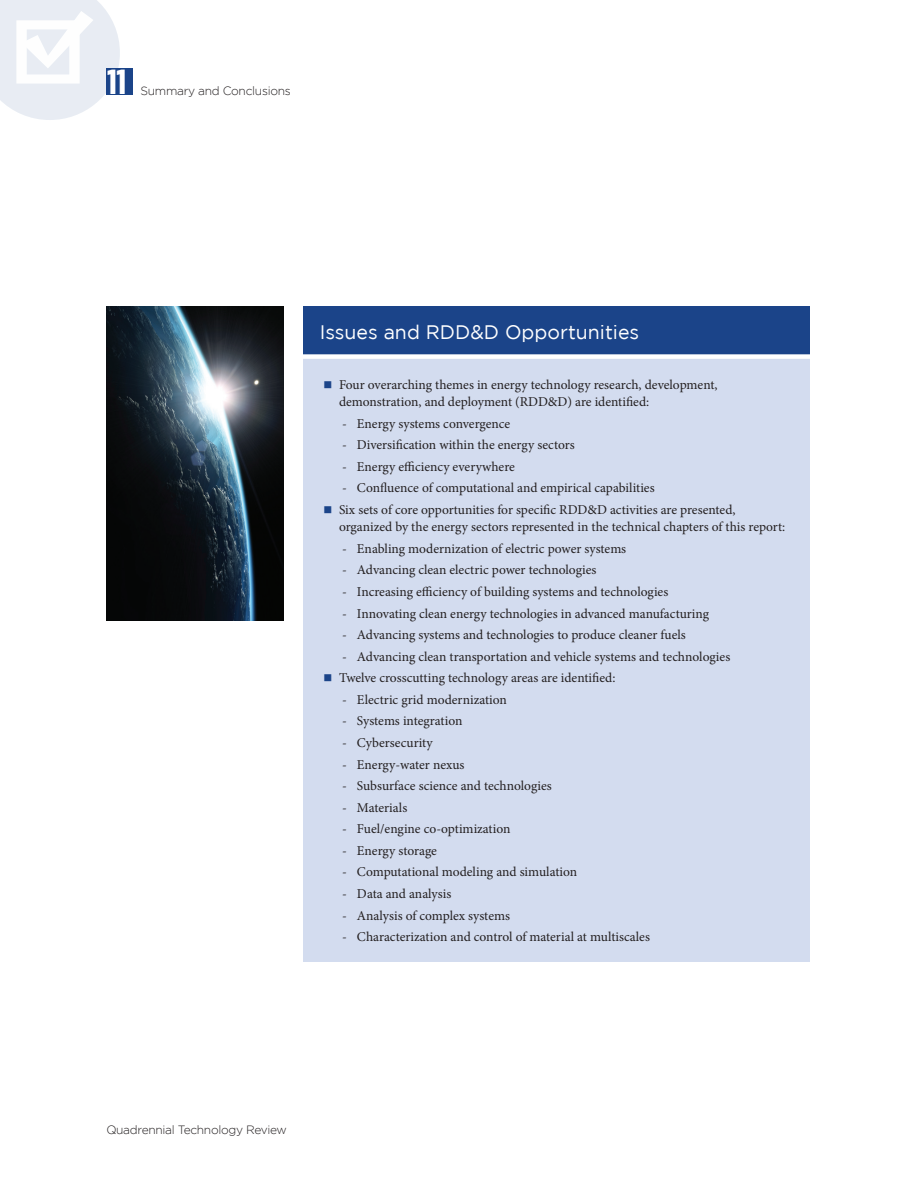
<style>
.page{position:relative;width:918px;height:1188px;background:#fff}
.page>*{position:absolute;margin:0;border:0;box-sizing:border-box;transform-origin:0 0}
.t1{font:700 34.65px "Gotham Condensed";color:#fff;scale:1.15 1}
.Sidebar_header{font:19.5px "Gotham";color:#fff}
.Chapter_Intro_Para_b{font:13.5px/17.2px "Minion Pro";color:#231f20}
.t2{font:300 12px "Gotham";letter-spacing:-.025em;color:#231f20}
</style>
<div class="page">
<svg style="left:0;top:0;width:120px;height:120px"></svg>
<div style="left:106px;top:68px;width:27px;height:27px;background:#1b4489"></div>
<img style="left:106px;top:306px;width:178px;height:315px">
<div style="left:304px;top:306px;width:506px;height:655px;background:#d3dcef"></div>
<div style="left:304px;top:306px;width:506px;height:48px;background:#1b4489"></div>
<div style="left:300px;top:354px;width:513px;height:5px;background:#fff"></div>
<h1 class="t1" style="left:107px;top:62px;width:18px">11</h1>
<p class="t2" style="left:140px;top:84px;width:152px">Summary and Conclusions</p>
<p class="Sidebar_header" style="left:320px;top:321px;width:321px">Issues and RDD&amp;D Opportunities</p>
<p class="Chapter_Intro_Para_b" style="left:339px;top:376px;width:380px;text-indent:-15px"><sup>■</sup> Four overarching themes in energy technology research, development, demonstration, and deployment (RDD&amp;D) are identified:</p>
<p class="Chapter_Intro_Para_b" style="left:342px;top:415px;width:170px">- Energy systems convergence</p>
<p class="Chapter_Intro_Para_b" style="left:342px;top:436px;width:234px">- Diversification within the energy sectors</p>
<p class="Chapter_Intro_Para_b" style="left:342px;top:458px;width:174px">- Energy efficiency everywhere</p>
<p class="Chapter_Intro_Para_b" style="left:342px;top:480px;width:314px">- Confluence of computational and empirical capabilities</p>
<p class="Chapter_Intro_Para_b" style="left:339px;top:501px;width:448px;text-indent:-15px"><sup>■</sup> Six sets of core opportunities for specific RDD&amp;D activities are presented, organized by the energy sectors represented in the technical chapters of this report:</p>
<p class="Chapter_Intro_Para_b" style="left:342px;top:540px;width:286px">- Enabling modernization of electric power systems</p>
<p class="Chapter_Intro_Para_b" style="left:342px;top:562px;width:256px">- Advancing clean electric power technologies</p>
<p class="Chapter_Intro_Para_b" style="left:342px;top:583px;width:328px">- Increasing efficiency of building systems and technologies</p>
<p class="Chapter_Intro_Para_b" style="left:342px;top:605px;width:369px">- Innovating clean energy technologies in advanced manufacturing</p>
<p class="Chapter_Intro_Para_b" style="left:342px;top:626px;width:345px">- Advancing systems and technologies to produce cleaner fuels</p>
<p class="Chapter_Intro_Para_b" style="left:342px;top:648px;width:390px">- Advancing clean transportation and vehicle systems and technologies</p>
<p class="Chapter_Intro_Para_b" style="left:324px;top:669px;width:293px"><sup>■</sup> Twelve crosscutting technology areas are identified:</p>
<p class="Chapter_Intro_Para_b" style="left:342px;top:691px;width:166px">- Electric grid modernization</p>
<p class="Chapter_Intro_Para_b" style="left:342px;top:713px;width:122px">- Systems integration</p>
<p class="Chapter_Intro_Para_b" style="left:342px;top:734px;width:92px">- Cybersecurity</p>
<p class="Chapter_Intro_Para_b" style="left:342px;top:756px;width:124px">- Energy-water nexus</p>
<p class="Chapter_Intro_Para_b" style="left:342px;top:777px;width:211px">- Subsurface science and technologies</p>
<p class="Chapter_Intro_Para_b" style="left:342px;top:799px;width:67px">- Materials</p>
<p class="Chapter_Intro_Para_b" style="left:342px;top:820px;width:170px">- Fuel/engine co-optimization</p>
<p class="Chapter_Intro_Para_b" style="left:342px;top:842px;width:96px">- Energy storage</p>
<p class="Chapter_Intro_Para_b" style="left:342px;top:863px;width:237px">- Computational modeling and simulation</p>
<p class="Chapter_Intro_Para_b" style="left:342px;top:885px;width:111px">- Data and analysis</p>
<p class="Chapter_Intro_Para_b" style="left:342px;top:907px;width:169px">- Analysis of complex systems</p>
<p class="Chapter_Intro_Para_b" style="left:342px;top:928px;width:310px">- Characterization and control of material at multiscales</p>
<p class="t2" style="left:106px;top:1123px;width:182px">Quadrennial Technology Review</p>
</div>
